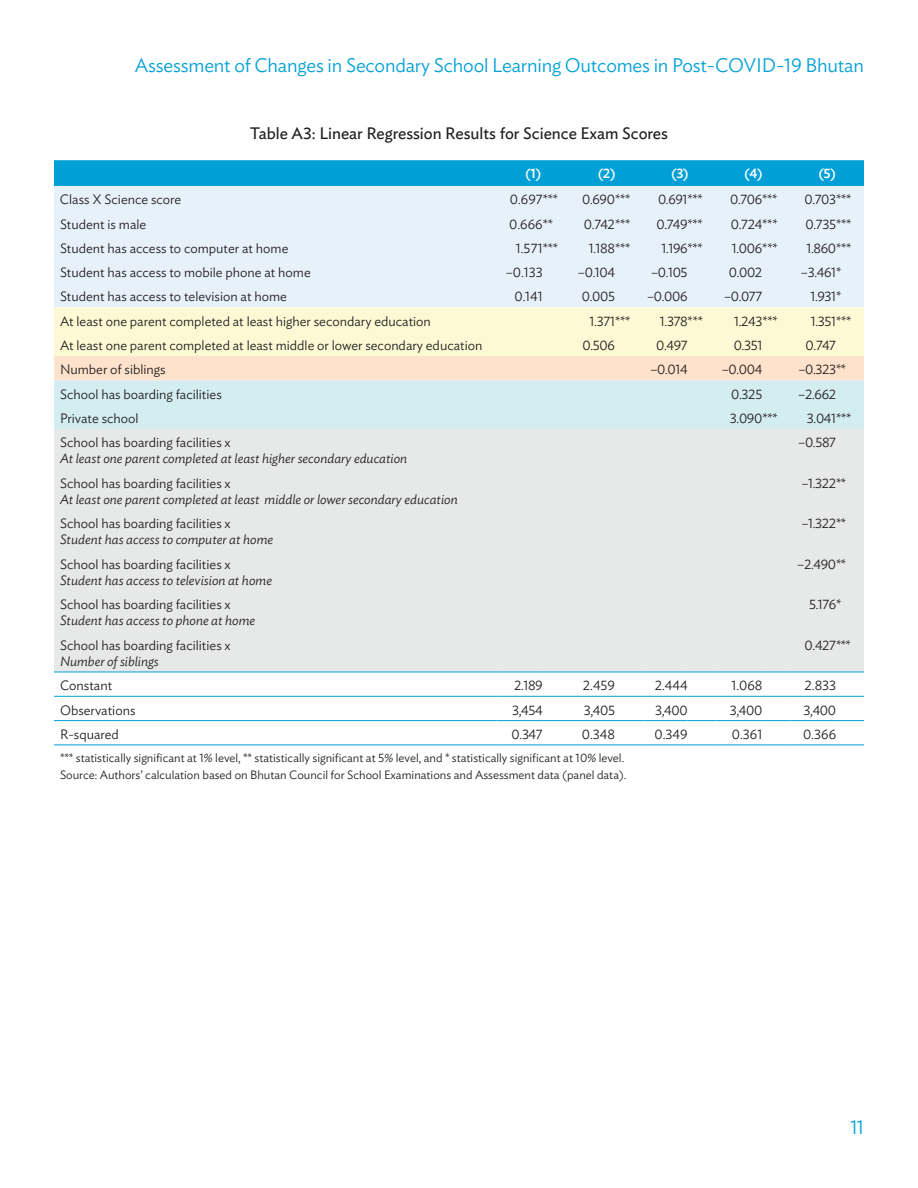
<style>
.page{position:relative;width:918px;height:1188px;background:#fff}
.page>*{position:absolute;margin:0;border:0;box-sizing:border-box;transform-origin:0 0}
.t1{font:300 19.5px "Ideal Sans";letter-spacing:-.01em;color:#00a0d7}
.t2{font:16.5px "Ideal Sans";color:#231f20}
.t3{font:300 13.5px "Ideal Sans";color:#231f20}
.t4{font:italic 300 13.5px "Ideal Sans";color:#231f20}
.t5{font:500 13.5px "Ideal Sans";color:#fff}
.t6{font:300 12px/17.4px "Ideal Sans";color:#231f20}
</style>
<div class="page">
<div style="left:54px;top:160px;width:810px;height:26px;background:#00a0d7"></div>
<div style="left:54px;top:186px;width:810px;height:121px;background:#e7f1fa"></div>
<svg style="left:54px;top:307px;width:810px;height:122px;background:#ecefde"></svg>
<div style="left:54px;top:429px;width:810px;height:243px;background:#e7e8e8"></div>
<hr style="left:54px;top:672px;width:442px;height:1px;background:#00a0d7">
<hr style="left:496px;top:672px;width:47px;height:1px;background:#00a0d7">
<svg style="left:543px;top:672px;width:27px;height:1px"></svg>
<hr style="left:570px;top:672px;width:45px;height:1px;background:#00a0d7">
<svg style="left:615px;top:672px;width:29px;height:1px"></svg>
<hr style="left:644px;top:672px;width:44px;height:1px;background:#00a0d7">
<svg style="left:688px;top:672px;width:28px;height:1px"></svg>
<hr style="left:716px;top:672px;width:46px;height:1px;background:#00a0d7">
<svg style="left:762px;top:672px;width:28px;height:1px"></svg>
<hr style="left:790px;top:672px;width:46px;height:1px;background:#00a0d7">
<svg style="left:836px;top:672px;width:28px;height:1px"></svg>
<hr style="left:54px;top:696px;width:442px;height:1px;background:#00a0d7">
<hr style="left:496px;top:696px;width:47px;height:1px;background:#00a0d7">
<svg style="left:543px;top:696px;width:27px;height:1px"></svg>
<hr style="left:570px;top:696px;width:45px;height:1px;background:#00a0d7">
<svg style="left:615px;top:696px;width:29px;height:1px"></svg>
<hr style="left:644px;top:696px;width:44px;height:1px;background:#00a0d7">
<svg style="left:688px;top:696px;width:28px;height:1px"></svg>
<hr style="left:716px;top:696px;width:46px;height:1px;background:#00a0d7">
<svg style="left:762px;top:696px;width:28px;height:1px"></svg>
<hr style="left:790px;top:696px;width:46px;height:1px;background:#00a0d7">
<svg style="left:836px;top:696px;width:28px;height:1px"></svg>
<hr style="left:54px;top:720px;width:442px;height:1px;background:#00a0d7">
<hr style="left:496px;top:720px;width:47px;height:1px;background:#00a0d7">
<svg style="left:543px;top:720px;width:27px;height:1px"></svg>
<hr style="left:570px;top:720px;width:45px;height:1px;background:#00a0d7">
<svg style="left:615px;top:720px;width:29px;height:1px"></svg>
<hr style="left:644px;top:720px;width:44px;height:1px;background:#00a0d7">
<svg style="left:688px;top:720px;width:28px;height:1px"></svg>
<hr style="left:716px;top:720px;width:46px;height:1px;background:#00a0d7">
<svg style="left:762px;top:720px;width:28px;height:1px"></svg>
<hr style="left:790px;top:720px;width:46px;height:1px;background:#00a0d7">
<svg style="left:836px;top:720px;width:28px;height:1px"></svg>
<hr style="left:54px;top:745px;width:442px;height:1px;background:#00a0d7">
<hr style="left:496px;top:745px;width:47px;height:1px;background:#00a0d7">
<svg style="left:543px;top:745px;width:27px;height:1px"></svg>
<hr style="left:570px;top:745px;width:45px;height:1px;background:#00a0d7">
<svg style="left:615px;top:745px;width:29px;height:1px"></svg>
<hr style="left:644px;top:745px;width:44px;height:1px;background:#00a0d7">
<svg style="left:688px;top:745px;width:28px;height:1px"></svg>
<hr style="left:716px;top:745px;width:46px;height:1px;background:#00a0d7">
<svg style="left:762px;top:745px;width:28px;height:1px"></svg>
<hr style="left:790px;top:745px;width:46px;height:1px;background:#00a0d7">
<svg style="left:836px;top:745px;width:28px;height:1px"></svg>
<h1 class="t1" style="left:135px;top:50px;width:731px">Assessment of Changes in Secondary School Learning Outcomes in Post-COVID-19 Bhutan</h1>
<p class="t2" style="left:250px;top:121px;width:420px">Table A3: Linear Regression Results for Science Exam Scores</p>
<p class="t5" style="left:525px;top:163px;width:18px">(1)</p>
<p class="t5" style="left:598px;top:163px;width:20px">(2)</p>
<p class="t5" style="left:671px;top:163px;width:19px">(3)</p>
<p class="t5" style="left:744px;top:163px;width:20px">(4)</p>
<p class="t5" style="left:818px;top:163px;width:19px">(5)</p>
<p class="t3" style="left:60px;top:189px;width:123px">Class X Science score</p>
<p class="t3" style="left:510px;top:189px;width:49px">0.697***</p>
<p class="t3" style="left:582px;top:189px;width:49px">0.690***</p>
<p class="t3" style="left:658px;top:189px;width:46px">0.691***</p>
<p class="t3" style="left:730px;top:189px;width:49px">0.706***</p>
<p class="t3" style="left:805px;top:189px;width:48px">0.703***</p>
<p class="t3" style="left:60px;top:214px;width:88px">Student is male</p>
<p class="t3" style="left:509px;top:214px;width:45px">0.666**</p>
<p class="t3" style="left:584px;top:214px;width:48px">0.742***</p>
<p class="t3" style="left:656px;top:214px;width:48px">0.749***</p>
<p class="t3" style="left:731px;top:214px;width:48px">0.724***</p>
<p class="t3" style="left:805px;top:214px;width:47px">0.735***</p>
<p class="t3" style="left:60px;top:238px;width:230px">Student has access to computer at home</p>
<p class="t3" style="left:516px;top:238px;width:43px">1.571***</p>
<p class="t3" style="left:589px;top:238px;width:43px">1.188***</p>
<p class="t3" style="left:662px;top:238px;width:43px">1.196***</p>
<p class="t3" style="left:732px;top:238px;width:47px">1.006***</p>
<p class="t3" style="left:806px;top:238px;width:46px">1.860***</p>
<p class="t3" style="left:60px;top:262px;width:252px">Student has access to mobile phone at home</p>
<p class="t3" style="left:506px;top:262px;width:38px">–0.133</p>
<p class="t3" style="left:578px;top:262px;width:39px">–0.104</p>
<p class="t3" style="left:651px;top:262px;width:38px">–0.105</p>
<p class="t3" style="left:729px;top:262px;width:35px">0.002</p>
<p class="t3" style="left:801px;top:262px;width:42px">–3.461*</p>
<p class="t3" style="left:60px;top:286px;width:228px">Student has access to television at home</p>
<p class="t3" style="left:514px;top:286px;width:30px">0.141</p>
<p class="t3" style="left:582px;top:286px;width:35px">0.005</p>
<p class="t3" style="left:647px;top:286px;width:42px">–0.006</p>
<p class="t3" style="left:724px;top:286px;width:40px">–0.077</p>
<p class="t3" style="left:810px;top:286px;width:32px">1.931*</p>
<p class="t3" style="left:60px;top:311px;width:372px">At least one parent completed at least higher secondary education</p>
<p class="t3" style="left:590px;top:311px;width:42px">1.371***</p>
<p class="t3" style="left:660px;top:311px;width:44px">1.378***</p>
<p class="t3" style="left:734px;top:311px;width:45px">1.243***</p>
<p class="t3" style="left:811px;top:311px;width:42px">1.351***</p>
<p class="t3" style="left:60px;top:335px;width:424px">At least one parent completed at least middle or lower secondary education</p>
<p class="t3" style="left:583px;top:335px;width:34px">0.506</p>
<p class="t3" style="left:656px;top:335px;width:33px">0.497</p>
<p class="t3" style="left:734px;top:335px;width:30px">0.351</p>
<p class="t3" style="left:806px;top:335px;width:32px">0.747</p>
<p class="t3" style="left:60px;top:359px;width:107px">Number of siblings</p>
<p class="t3" style="left:650px;top:359px;width:39px">–0.014</p>
<p class="t3" style="left:722px;top:359px;width:42px">–0.004</p>
<p class="t3" style="left:798px;top:359px;width:49px">–0.323**</p>
<p class="t3" style="left:60px;top:384px;width:163px">School has boarding facilities</p>
<p class="t3" style="left:731px;top:384px;width:33px">0.325</p>
<p class="t3" style="left:798px;top:384px;width:39px">–2.662</p>
<p class="t3" style="left:60px;top:408px;width:80px">Private school</p>
<p class="t3" style="left:730px;top:408px;width:49px">3.090***</p>
<p class="t3" style="left:807px;top:408px;width:46px">3.041***</p>
<p class="t3" style="left:60px;top:432px;width:172px">School has boarding facilities x</p>
<p class="t4" style="left:60px;top:448px;width:349px">At least one parent completed at least higher secondary education</p>
<p class="t3" style="left:798px;top:432px;width:39px">–0.587</p>
<p class="t3" style="left:60px;top:473px;width:172px">School has boarding facilities x</p>
<p class="t4" style="left:60px;top:489px;width:399px">At least one parent completed at least middle or lower secondary education</p>
<p class="t3" style="left:801px;top:473px;width:46px">–1.322**</p>
<p class="t3" style="left:60px;top:513px;width:172px">School has boarding facilities x</p>
<p class="t4" style="left:60px;top:529px;width:215px">Student has access to computer at home</p>
<p class="t3" style="left:801px;top:513px;width:46px">–1.322**</p>
<p class="t3" style="left:60px;top:554px;width:172px">School has boarding facilities x</p>
<p class="t4" style="left:60px;top:570px;width:213px">Student has access to television at home</p>
<p class="t3" style="left:797px;top:554px;width:50px">–2.490**</p>
<p class="t3" style="left:60px;top:594px;width:172px">School has boarding facilities x</p>
<p class="t4" style="left:60px;top:610px;width:197px">Student has access to phone at home</p>
<p class="t3" style="left:809px;top:594px;width:34px">5.176*</p>
<p class="t3" style="left:60px;top:635px;width:172px">School has boarding facilities x</p>
<p class="t4" style="left:60px;top:651px;width:100px">Number of siblings</p>
<p class="t3" style="left:805px;top:635px;width:47px">0.427***</p>
<p class="t3" style="left:60px;top:675px;width:54px">Constant</p>
<p class="t3" style="left:514px;top:675px;width:30px">2.189</p>
<p class="t3" style="left:583px;top:675px;width:34px">2.459</p>
<p class="t3" style="left:655px;top:675px;width:34px">2.444</p>
<p class="t3" style="left:731px;top:675px;width:33px">1.068</p>
<p class="t3" style="left:805px;top:675px;width:33px">2.833</p>
<p class="t3" style="left:60px;top:700px;width:77px">Observations</p>
<p class="t3" style="left:512px;top:700px;width:32px">3,454</p>
<p class="t3" style="left:584px;top:700px;width:33px">3,405</p>
<p class="t3" style="left:655px;top:700px;width:34px">3,400</p>
<p class="t3" style="left:730px;top:700px;width:34px">3,400</p>
<p class="t3" style="left:804px;top:700px;width:34px">3,400</p>
<p class="t3" style="left:60px;top:724px;width:60px">R-squared</p>
<p class="t3" style="left:512px;top:724px;width:33px">0.347</p>
<p class="t3" style="left:582px;top:724px;width:35px">0.348</p>
<p class="t3" style="left:655px;top:724px;width:35px">0.349</p>
<p class="t3" style="left:732px;top:724px;width:32px">0.361</p>
<p class="t3" style="left:803px;top:724px;width:34px">0.366</p>
<p class="t6" style="left:60px;top:748px;width:568px">*** statistically significant at 1% level, ** statistically significant at 5% level, and * statistically significant at 10% level.<br>Source: Authors’ calculation based on Bhutan Council for School Examinations and Assessment data (panel data).</p>
<h1 class="t1" style="left:850px;top:1112px;width:15px">11</h1>
</div>
